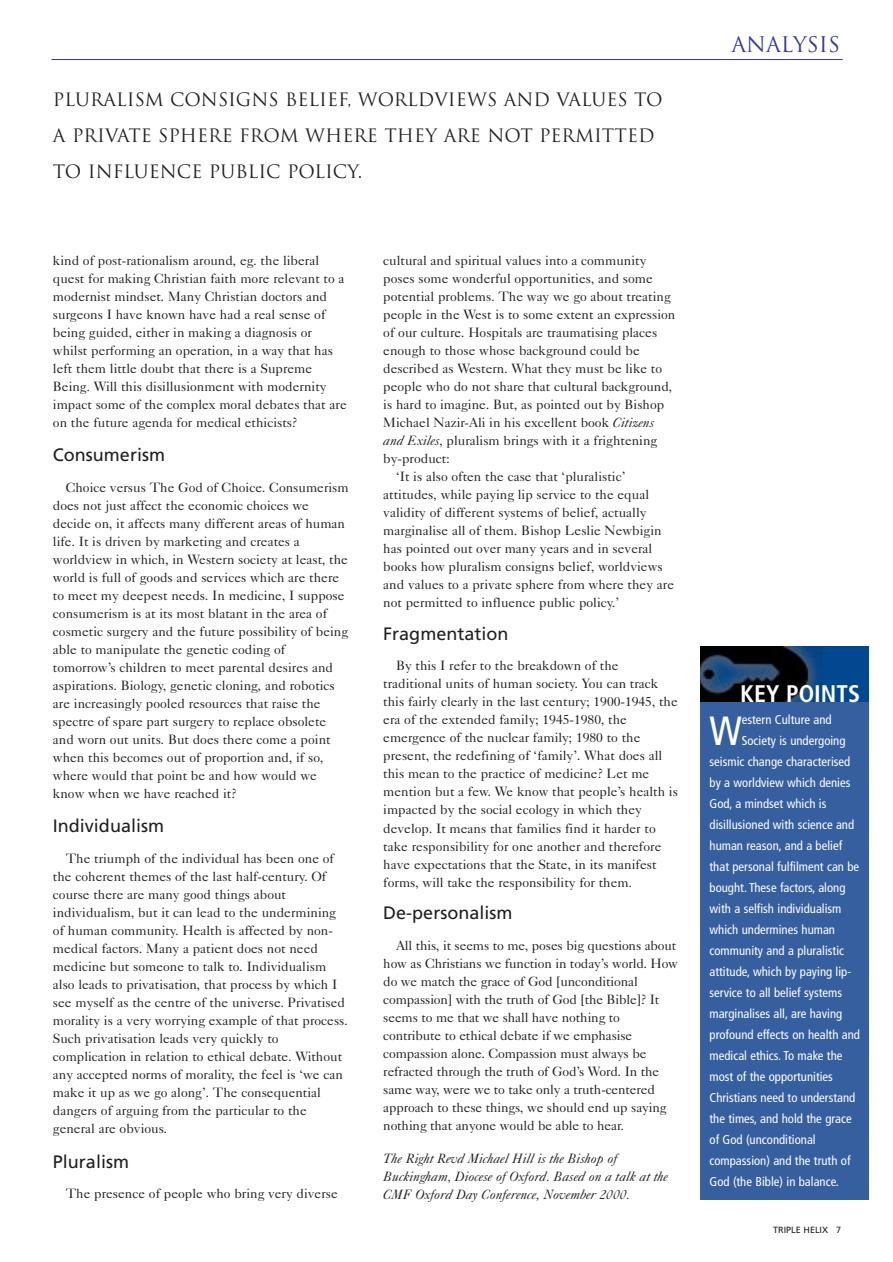
<style>
.page{position:relative;width:893px;height:1262px;background:#fff}
.page>*{position:absolute;margin:0;border:0;box-sizing:border-box;transform-origin:0 0}
.t1{font:condensed 40.8px "Frutiger";color:#fff}
.t2{font:700 condensed 24px "Frutiger";color:#fff}
.t3{font:21px "Trajan";color:#343896}
.t4{font:18px/36px "Trajan";color:#231f20}
.t5{font:18px "Frutiger";color:#231f20}
.t6{font:13.5px/18px "Caslon Five Forty";color:#231f20}
.t7{font:italic 13.5px/18px "Caslon Five Forty";color:#231f20}
.t8{font:condensed 12.75px "Frutiger";color:#fff}
.t9{font:9px "Frutiger";color:#231f20}
.s1{font-style:italic}
</style>
<div class="page">
<hr style="left:51px;top:59px;width:791px;height:1px;background:#343896">
<div style="left:700px;top:667px;width:168px;height:532px;background:#365f9f"></div>
<div style="left:700px;top:646px;width:168px;height:56px;background:#014890"></div>
<img style="left:700px;top:646px;width:122px;height:56px">
<h3 class="t4" style="left:53px;top:82px;width:611px">PLURALISM CONSIGNS BELIEF, WORLDVIEWS AND VALUES TO<br>A PRIVATE SPHERE FROM WHERE THEY ARE NOT PERMITTED<br>TO INFLUENCE PUBLIC POLICY.</h3>
<p class="t6" style="left:53px;top:252px;width:295px">kind of post-rationalism around, eg. the liberal quest for making Christian faith more relevant to a modernist mindset. Many Christian doctors and surgeons I have known have had a real sense of being guided, either in making a diagnosis or whilst performing an operation, in a way that has left them little doubt that there is a Supreme Being. Will this disillusionment with modernity impact some of the complex moral debates that are on the future agenda for medical ethicists?</p>
<h3 class="t5" style="left:53px;top:447px;width:114px">Consumerism</h3>
<p class="t6" style="left:53px;top:479px;width:297px;text-indent:13px">Choice versus The God of Choice. Consumerism does not just affect the economic choices we decide on, it affects many different areas of human life. It is driven by marketing and creates a worldview in which, in Western society at least, the world is full of goods and services which are there to meet my deepest needs. In medicine, I suppose consumerism is at its most blatant in the area of cosmetic surgery and the future possibility of being able to manipulate the genetic coding of tomorrow’s children to meet parental desires and aspirations. Biology, genetic cloning, and robotics are increasingly pooled resources that raise the spectre of spare part surgery to replace obsolete and worn out units. But does there come a point when this becomes out of proportion and, if so, where would that point be and how would we know when we have reached it?</p>
<h3 class="t5" style="left:53px;top:819px;width:113px">Individualism</h3>
<p class="t6" style="left:53px;top:851px;width:296px;text-indent:13px">The triumph of the individual has been one of the coherent themes of the last half-century. Of course there are many good things about individualism, but it can lead to the undermining of human community. Health is affected by non&shy;medical factors. Many a patient does not need medicine but someone to talk to. Individualism also leads to privatisation, that process by which I see myself as the centre of the universe. Privatised morality is a very worrying example of that process.<br>Such privatisation leads very quickly to complication in relation to ethical debate. Without any accepted norms of morality, the feel is ‘we can make it up as we go along’. The consequential dangers of arguing from the particular to the general are obvious.</p>
<h3 class="t5" style="left:53px;top:1154px;width:78px">Pluralism</h3>
<p class="t6" style="left:66px;top:1186px;width:274px">The presence of people who bring very diverse</p>
<p class="t6" style="left:383px;top:252px;width:265px">cultural and spiritual values into a community</p>
<p class="t6" style="left:383px;top:270px;width:271px">poses some wonderful opportunities, and some</p>
<p class="t6" style="left:383px;top:288px;width:289px">potential problems. The way we go about treating</p>
<p class="t6" style="left:383px;top:306px;width:293px">people in the West is to some extent an expression</p>
<p class="t6" style="left:383px;top:324px;width:275px">of our culture. Hospitals are traumatising places</p>
<p class="t6" style="left:383px;top:342px;width:258px">enough to those whose background could be</p>
<p class="t6" style="left:383px;top:360px;width:280px">described as Western. What they must be like to</p>
<p class="t6" style="left:383px;top:378px;width:290px">people who do not share that cultural background,</p>
<p class="t6" style="left:383px;top:396px;width:282px">is hard to imagine. But, as pointed out by Bishop</p>
<p class="t6" style="left:383px;top:414px;width:272px">Michael Nazir-Ali in his excellent book <span class="s1">Citizens</span></p>
<p class="t6" style="left:383px;top:432px;width:275px"><span class="s1">and Exiles</span>, pluralism brings with it a frightening</p>
<p class="t6" style="left:383px;top:450px;width:68px">by-product:</p>
<p class="t6" style="left:396px;top:468px;width:231px">‘It is also often the case that ‘pluralistic’</p>
<p class="t6" style="left:383px;top:486px;width:267px">attitudes, while paying lip service to the equal</p>
<p class="t6" style="left:383px;top:504px;width:265px">validity of different systems of belief, actually</p>
<p class="t6" style="left:383px;top:522px;width:280px">marginalise all of them. Bishop Leslie Newbigin</p>
<p class="t6" style="left:383px;top:540px;width:270px">has pointed out over many years and in several</p>
<p class="t6" style="left:383px;top:558px;width:281px">books how pluralism consigns belief, worldviews</p>
<p class="t6" style="left:383px;top:576px;width:292px">and values to a private sphere from where they are</p>
<p class="t6" style="left:383px;top:594px;width:237px">not permitted to influence public policy.’</p>
<h3 class="t5" style="left:383px;top:626px;width:127px">Fragmentation</h3>
<p class="t6" style="left:383px;top:658px;width:296px;text-indent:13px">By this I refer to the breakdown of the traditional units of human society. You can track this fairly clearly in the last century; 1900-1945, the era of the extended family; 1945-1980, the emergence of the nuclear family; 1980 to the present, the redefining of ‘family’. What does all this mean to the practice of medicine? Let me mention but a few. We know that people’s health is impacted by the social ecology in which they develop. It means that families find it harder to take responsibility for one another and therefore have expectations that the State, in its manifest forms, will take the responsibility for them.</p>
<h3 class="t5" style="left:383px;top:906px;width:131px">De-personalism</h3>
<p class="t6" style="left:383px;top:938px;width:296px;text-indent:13px">All this, it seems to me, poses big questions about how as Christians we function in today’s world. How do we match the grace of God [unconditional compassion] with the truth of God [the Bible]? It seems to me that we shall have nothing to contribute to ethical debate if we emphasise compassion alone. Compassion must always be refracted through the truth of God’s Word. In the same way, were we to take only a truth-centered approach to these things, we should end up saying nothing that anyone would be able to hear.</p>
<p class="t7" style="left:383px;top:1151px;width:286px">The Right Revd Michael Hill is the Bishop of<br>Buckingham, Diocese of Oxford. Based on a talk at the<br>CMF Oxford Day Conference, November 2000.</p>
<h3 class="t3" style="left:731px;top:33px;width:110px">ANALYSIS</h3>
<h2 class="t2" style="left:740px;top:684px;width:121px">KEY POINTS</h2>
<h1 class="t1" style="left:709px;top:714px;width:34px">W</h1>
<p class="t8" style="left:741px;top:714px;width:91px">estern Culture and</p>
<p class="t8" style="left:741px;top:735px;width:105px">Society is undergoing</p>
<p class="t8" style="left:709px;top:756px;width:142px">seismic change characterised</p>
<p class="t8" style="left:709px;top:777px;width:142px">by a worldview which denies</p>
<p class="t8" style="left:709px;top:798px;width:118px">God, a mindset which is</p>
<p class="t8" style="left:709px;top:819px;width:146px">disillusioned with science and</p>
<p class="t8" style="left:709px;top:840px;width:134px">human reason, and a belief</p>
<p class="t8" style="left:709px;top:861px;width:151px">that personal fulfilment can be</p>
<p class="t8" style="left:709px;top:882px;width:137px">bought. These factors, along</p>
<p class="t8" style="left:709px;top:903px;width:133px">with a selfish individualism</p>
<p class="t8" style="left:709px;top:924px;width:127px">which undermines human</p>
<p class="t8" style="left:709px;top:945px;width:136px">community and a pluralistic</p>
<p class="t8" style="left:709px;top:966px;width:143px">attitude, which by paying lip-</p>
<p class="t8" style="left:709px;top:987px;width:134px">service to all belief systems</p>
<p class="t8" style="left:709px;top:1008px;width:134px">marginalises all, are having</p>
<p class="t8" style="left:709px;top:1029px;width:152px">profound effects on health and</p>
<p class="t8" style="left:709px;top:1050px;width:134px">medical ethics. To make the</p>
<p class="t8" style="left:709px;top:1071px;width:125px">most of the opportunities</p>
<p class="t8" style="left:709px;top:1092px;width:147px">Christians need to understand</p>
<p class="t8" style="left:709px;top:1113px;width:144px">the times, and hold the grace</p>
<p class="t8" style="left:709px;top:1134px;width:108px">of God (unconditional</p>
<p class="t8" style="left:709px;top:1155px;width:142px">compassion) and the truth of</p>
<p class="t8" style="left:709px;top:1176px;width:131px">God (the Bible) in balance.</p>
<p class="t9" style="left:773px;top:1226px;width:70px">TRIPLE HELIX 7</p>
</div>
